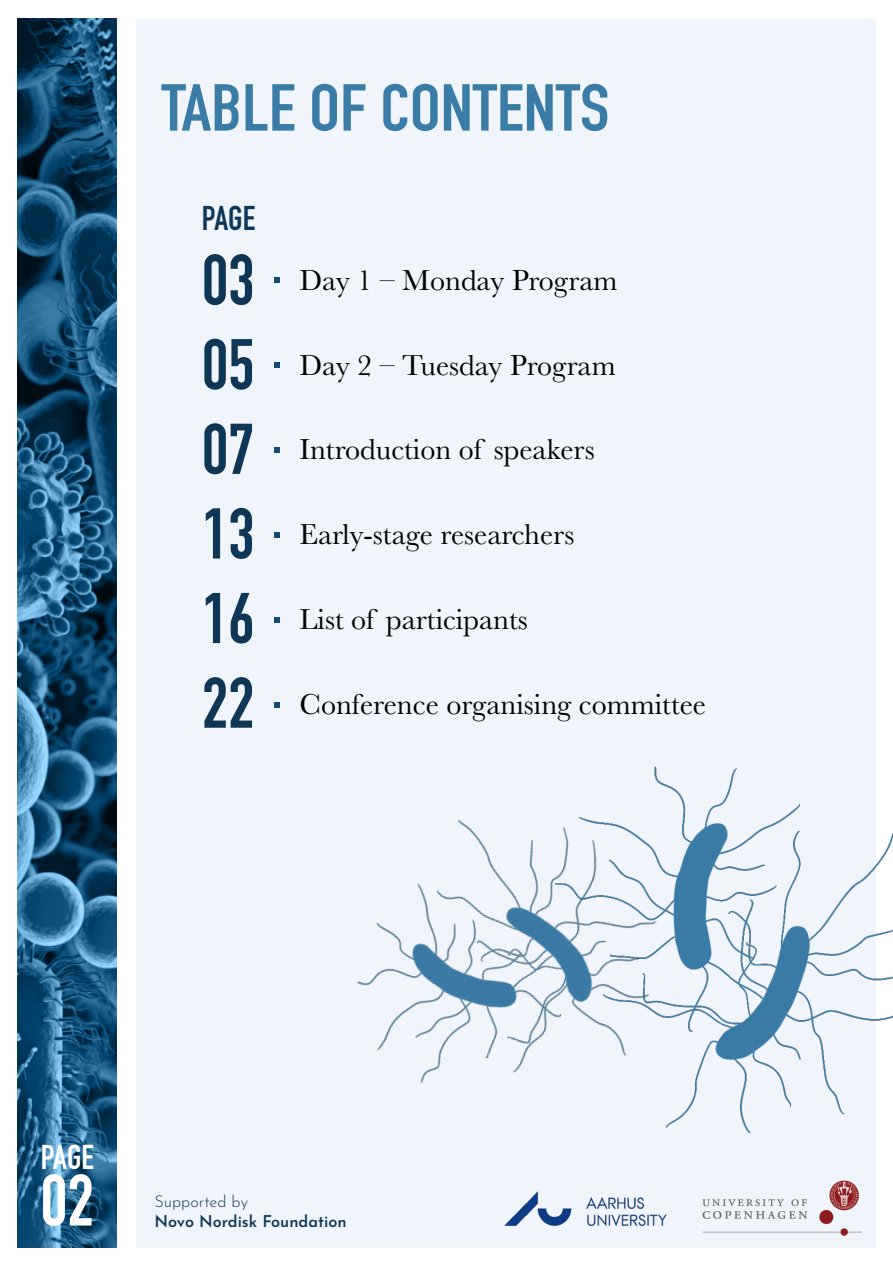
<style>
.page{position:relative;width:893px;height:1263px;background:#fff}
.page>*{position:absolute;margin:0;border:0;box-sizing:border-box;transform-origin:0 0}
.t1{font:700 71.7px "DIN Condensed";color:#fff}
.t2{font:700 70.5px/84.6px "DIN Condensed";color:#0f3655;text-align:justify}
.t3{font:700 65.25px "DIN Condensed";color:#3b7ca7;scale:1.11 1}
.t4{font:700 33.9px "DIN Condensed";color:#0f3655}
.t5{font:700 33.9px "DIN Condensed";color:#fff}
.t6{font:30px "Baskerville";color:#000}
.t7{font:600 16.2px "Josefin Sans";color:#0f3655}
.t8{font:300 16.2px "Josefin Sans";color:#0f3655}
</style>
<div class="page">
<div style="left:136px;top:19px;width:739px;height:1229px;background:#eff5fa"></div>
<img style="left:18px;top:19px;width:99px;height:1229px">
<svg style="left:275px;top:702px;width:5px;height:5px"></svg>
<svg style="left:275px;top:617px;width:5px;height:5px"></svg>
<svg style="left:275px;top:532px;width:5px;height:5px"></svg>
<svg style="left:275px;top:447px;width:5px;height:5px"></svg>
<svg style="left:275px;top:362px;width:5px;height:5px"></svg>
<svg style="left:275px;top:277px;width:5px;height:5px"></svg>
<img style="left:505px;top:1191px;width:162px;height:36px">
<img style="left:702px;top:1180px;width:160px;height:56px">
<img style="left:704px;top:748px;width:189px;height:397px">
<img style="left:357px;top:766px;width:347px;height:362px">
<h3 class="t3" style="left:162px;top:84px;width:405px">TABLE OF CONTENTS</h3>
<p class="t4" style="left:202px;top:206px;width:55px">PAGE</p>
<h2 class="t2" style="left:202px;top:247px;width:54px">03<br>05<br>07<br>13<br>16<br>22</h2>
<p class="t6" style="left:299px;top:263px;width:320px">Day 1 – Monday Program</p>
<p class="t6" style="left:299px;top:348px;width:318px">Day 2 – Tuesday Program</p>
<p class="t6" style="left:299px;top:432px;width:297px">Introduction of speakers</p>
<p class="t6" style="left:299px;top:517px;width:277px">Early-stage researchers</p>
<p class="t6" style="left:299px;top:602px;width:230px">List of participants</p>
<p class="t6" style="left:299px;top:687px;width:408px">Conference organising committee</p>
<p class="t5" style="left:41px;top:1145px;width:55px">PAGE</p>
<h1 class="t1" style="left:41px;top:1174px;width:55px">02</h1>
<p class="t8" style="left:154px;top:1195px;width:95px">Supported by</p>
<p class="t7" style="left:154px;top:1214px;width:194px">Novo Nordisk Foundation</p>
</div>
